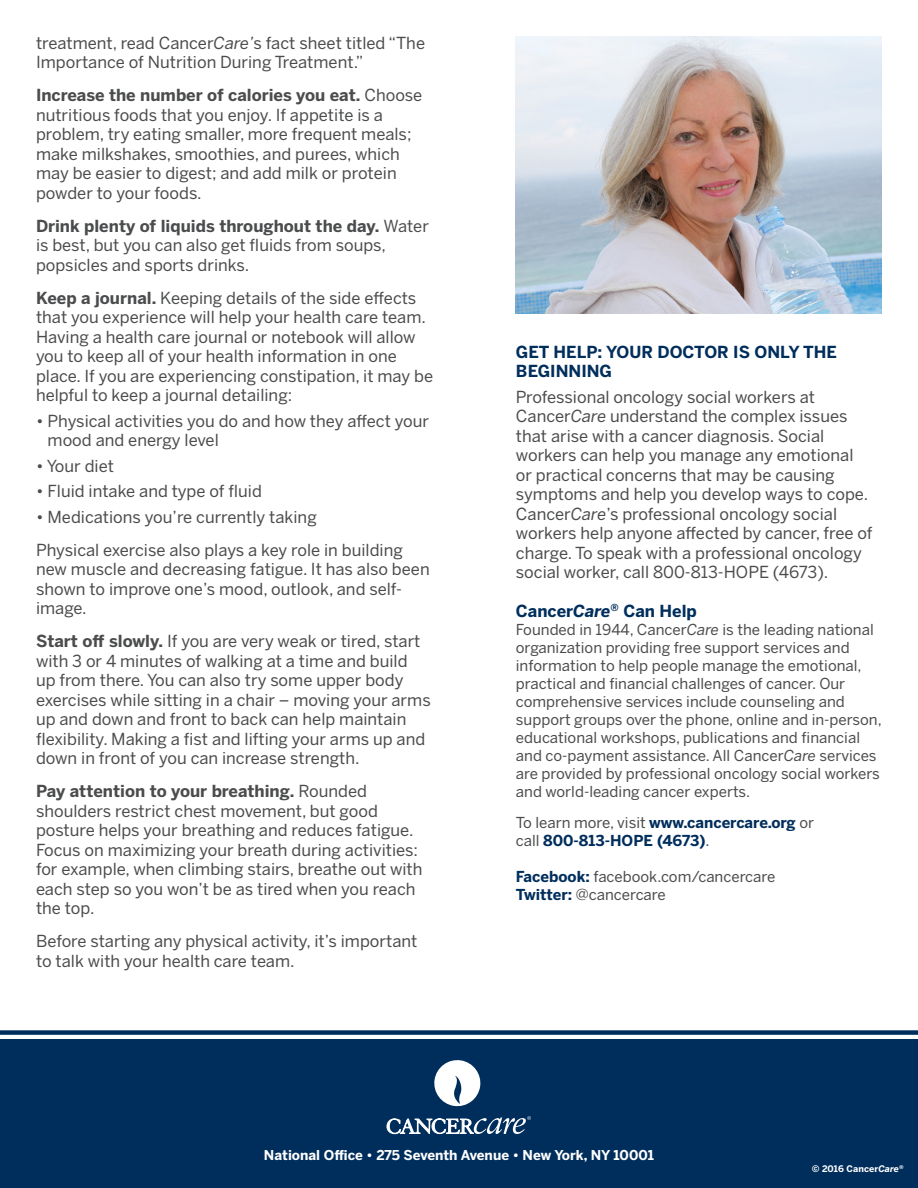
<style>
.page{position:relative;width:918px;height:1188px;background:#fff}
.page>*{position:absolute;margin:0;border:0;box-sizing:border-box;transform-origin:0 0}
.Leadder{font:16.5px/19.5px "Benton Sans";color:#4b4c4d}
.Leadder-2{font:700 16.5px/19.5px "Benton Sans";color:#002e5c}
.Leadder-3{font:15px/18px "Benton Sans";color:#4b4c4d}
.Leadder-4{font:700 15px/18px "Benton Sans";color:#002e5c}
.t1{font:700 13.5px "Benton Sans";color:#fff}
.Leadder-5{font:700 9px "Benton Sans";letter-spacing:.01em;color:#fff}
.s1{font-style:italic}
.s2{font-weight:700}
.s3{font-weight:400;color:#4b4c4d}
.s4{font-weight:400;color:#1b4873}
.s5{font-weight:700;color:#002e5c}
</style>
<div class="page">
<div style="left:0;top:1040px;width:918px;height:148px;background:#002e5c"></div>
<svg style="left:434px;top:1060px;width:47px;height:47px"></svg>
<svg style="left:387px;top:1116px;width:144px;height:18px"></svg>
<div style="left:0;top:1030px;width:918px;height:5px;background:#002e5c"></div>
<img style="left:516px;top:36px;width:366px;height:278px">
<p class="Leadder" style="left:36px;top:33px;width:391px">treatment, read Cancer<span class="s1">Care’</span>s fact sheet titled “The<br>Importance of Nutrition During Treatment.”</p>
<p class="Leadder" style="left:36px;top:86px;width:388px"><span class="s2">Increase the number of calories you eat.</span> Choose nutritious foods that you enjoy. If appetite is a problem, try eating smaller, more frequent meals; make milkshakes, smoothies, and purees, which may be easier to digest; and add milk or protein powder to your foods.</p>
<p class="Leadder" style="left:36px;top:216px;width:394px"><span class="s2">Drink plenty of liquids throughout the day.</span> Water is best, but you can also get fluids from soups, popsicles and sports drinks.</p>
<p class="Leadder" style="left:36px;top:288px;width:399px"><span class="s2">Keep a journal.</span> Keeping details of the side effects that you experience will help your health care team.<br>Having a health care journal or notebook will allow you to keep all of your health information in one place. If you are experiencing constipation, it may be helpful to keep a journal detailing:</p>
<p class="Leadder" style="left:48px;top:411px;width:383px;text-indent:-12px">• Physical activities you do and how they affect your mood and energy level</p>
<p class="Leadder" style="left:36px;top:456px;width:80px">• Your diet</p>
<p class="Leadder" style="left:36px;top:482px;width:227px">• Fluid intake and type of fluid</p>
<p class="Leadder" style="left:36px;top:507px;width:282px">• Medications you’re currently taking</p>
<p class="Leadder" style="left:36px;top:540px;width:395px">Physical exercise also plays a key role in building new muscle and decreasing fatigue. It has also been shown to improve one’s mood, outlook, and self&shy;image.</p>
<p class="Leadder" style="left:36px;top:632px;width:396px"><span class="s2">Start off slowly.</span> If you are very weak or tired, start with 3 or 4 minutes of walking at a time and build up from there. You can also try some upper body exercises while sitting in a chair – moving your arms up and down and front to back can help maintain flexibility. Making a fist and lifting your arms up and down in front of you can increase strength.</p>
<p class="Leadder" style="left:36px;top:782px;width:388px"><span class="s2">Pay attention to your breathing.</span> Rounded shoulders restrict chest movement, but good posture helps your breathing and reduces fatigue.<br>Focus on maximizing your breath during activities: for example, when climbing stairs, breathe out with each step so you won’t be as tired when you reach the top.</p>
<p class="Leadder" style="left:36px;top:932px;width:383px">Before starting any physical activity, it’s important to talk with your health care team.</p>
<p class="Leadder-2" style="left:516px;top:342px;width:323px">GET HELP: YOUR DOCTOR IS ONLY THE<br>BEGINNING</p>
<p class="Leadder" style="left:516px;top:387px;width:358px">Professional oncology social workers at Cancer<span class="s1">Care</span> understand the complex issues that arise with a cancer diagnosis. Social workers can help you manage any emotional or practical concerns that may be causing symptoms and help you develop ways to cope.<br>Cancer<span class="s1">Care</span>’s professional oncology social workers help anyone affected by cancer, free of charge. To speak with a professional oncology social worker, call 800-813-HOPE (4673).</p>
<p class="Leadder-2" style="left:516px;top:601px;width:183px">Cancer<span class="s1">Care</span><sup>®</sup> Can Help</p>
<p class="Leadder-3" style="left:516px;top:620px;width:367px">Founded in 1944, Cancer<span class="s1">Care</span> is the leading national organization providing free support services and information to help people manage the emotional, practical and financial challenges of cancer. Our comprehensive services include counseling and support groups over the phone, online and in-person, educational workshops, publications and financial and co-payment assistance. All Cancer<span class="s1">Care</span> services are provided by professional oncology social workers and world-leading cancer experts.</p>
<p class="Leadder-4" style="left:516px;top:814px;width:300px"><span class="s3">To learn more, visit</span> www.cancercare.org <span class="s3">or call</span> 800-813-HOPE (4673)<span class="s4">.</span></p>
<p class="Leadder-3" style="left:516px;top:868px;width:261px"><span class="s5">Facebook:</span> facebook.com/cancercare</p>
<p class="Leadder-3" style="left:516px;top:886px;width:151px"><span class="s5">Twitter:</span> @cancercare</p>
<p class="t1" style="left:264px;top:1147px;width:392px">National Office • 275 Seventh Avenue • New York, NY 10001</p>
<p class="Leadder-5" style="left:812px;top:1163px;width:94px">© 2016 Cancer<span class="s1">Care</span><sup>®</sup></p>
</div>
